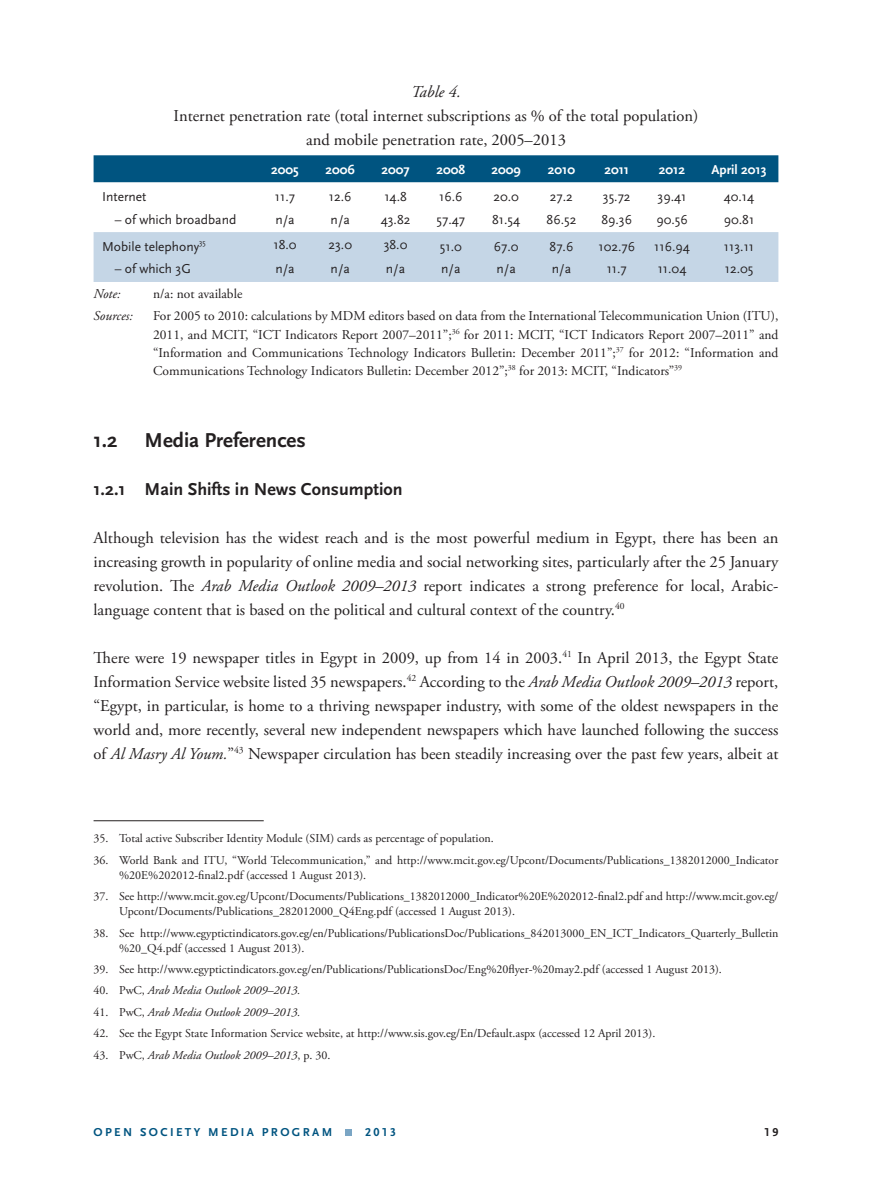
<style>
.page{position:relative;width:872px;height:1191px;background:#fff}
.page>*{position:absolute;margin:0;border:0;box-sizing:border-box;transform-origin:0 0}
.t1{font:700 21px "Scala Sans";color:#231f20}
.t2{font:700 18px "Scala Sans";color:#231f20}
.t3{font:16.5px/24px "Adobe Garamond Pro";color:#231f20;text-align:justify}
.t4{font:italic 16.5px "Adobe Garamond Pro";color:#231f20}
.t5{font:13.5px/18px "Adobe Garamond Pro";color:#231f20;text-align:justify}
.t6{font:13.5px "Scala Sans";color:#231f20}
.t7{font:700 13.5px "Scala Sans";color:#fff}
.t8{font:italic 13.5px "Adobe Garamond Pro";color:#231f20}
.t9{font:12px/15px "Adobe Garamond Pro";color:#231f20}
.t10{font:italic 12px "Adobe Garamond Pro";color:#231f20}
.t11{font:700 12px "Scala Sans LF";letter-spacing:.2em;color:#005480}
.t12{font:700 12px "Scala Sans LF";color:#231f20}
.s1{font-style:italic}
.s2{font-style:normal}
</style>
<div class="page">
<div style="left:345px;top:1129px;width:7px;height:7px;background:#7aa5c4"></div>
<div style="left:94px;top:155px;width:684px;height:27px;background:#005480"></div>
<div style="left:94px;top:232px;width:684px;height:50px;background:#c5d6e6"></div>
<hr style="left:94px;top:820px;width:170px;height:1px;background:#231f20">
<p class="t4" style="left:411px;top:85px;width:51px">Table 4.</p>
<p class="t3" style="left:174px;top:105px;width:526px;text-align:center">Internet penetration rate (total internet subscriptions as % of the total population) and mobile penetration rate, 2005–2013</p>
<p class="t7" style="left:271px;top:164px;width:29px">2005</p>
<p class="t7" style="left:325px;top:164px;width:31px">2006</p>
<p class="t7" style="left:381px;top:164px;width:30px">2007</p>
<p class="t7" style="left:436px;top:164px;width:30px">2008</p>
<p class="t7" style="left:491px;top:164px;width:31px">2009</p>
<p class="t7" style="left:548px;top:164px;width:29px">2010</p>
<p class="t7" style="left:604px;top:164px;width:26px">2011</p>
<p class="t7" style="left:659px;top:164px;width:28px">2012</p>
<p class="t7" style="left:711px;top:164px;width:57px">April 2013</p>
<p class="t6" style="left:102px;top:191px;width:46px">Internet</p>
<p class="t6" style="left:275px;top:191px;width:22px">11.7</p>
<p class="t6" style="left:329px;top:191px;width:24px">12.6</p>
<p class="t6" style="left:384px;top:191px;width:24px">14.8</p>
<p class="t6" style="left:439px;top:191px;width:25px">16.6</p>
<p class="t6" style="left:493px;top:191px;width:27px">20.0</p>
<p class="t6" style="left:550px;top:191px;width:25px">27.2</p>
<p class="t6" style="left:603px;top:191px;width:29px">35.72</p>
<p class="t6" style="left:657px;top:191px;width:30px">39.41</p>
<p class="t6" style="left:724px;top:191px;width:32px">40.14</p>
<p class="t6" style="left:115px;top:214px;width:123px">– of which broadband</p>
<p class="t6" style="left:275px;top:214px;width:21px">n/a</p>
<p class="t6" style="left:331px;top:214px;width:21px">n/a</p>
<p class="t6" style="left:381px;top:214px;width:31px">43.82</p>
<p class="t6" style="left:436px;top:214px;width:30px">57.47</p>
<p class="t6" style="left:492px;top:214px;width:30px">81.54</p>
<p class="t6" style="left:546px;top:214px;width:31px">86.52</p>
<p class="t6" style="left:601px;top:214px;width:32px">89.36</p>
<p class="t6" style="left:656px;top:214px;width:33px">90.56</p>
<p class="t6" style="left:724px;top:214px;width:32px">90.81</p>
<p class="t6" style="left:102px;top:241px;width:105px">Mobile telephony<sup>35</sup></p>
<p class="t6" style="left:273px;top:239px;width:25px">18.0</p>
<p class="t6" style="left:328px;top:239px;width:25px">23.0</p>
<p class="t6" style="left:384px;top:239px;width:25px">38.0</p>
<p class="t6" style="left:440px;top:241px;width:23px">51.0</p>
<p class="t6" style="left:494px;top:241px;width:26px">67.0</p>
<p class="t6" style="left:549px;top:241px;width:25px">87.6</p>
<p class="t6" style="left:598px;top:241px;width:38px">102.76</p>
<p class="t6" style="left:654px;top:241px;width:37px">116.94</p>
<p class="t6" style="left:724px;top:241px;width:32px">113.11</p>
<p class="t6" style="left:115px;top:264px;width:78px">– of which 3G</p>
<p class="t6" style="left:275px;top:264px;width:21px">n/a</p>
<p class="t6" style="left:331px;top:264px;width:21px">n/a</p>
<p class="t6" style="left:386px;top:264px;width:21px">n/a</p>
<p class="t6" style="left:441px;top:264px;width:21px">n/a</p>
<p class="t6" style="left:496px;top:264px;width:21px">n/a</p>
<p class="t6" style="left:552px;top:264px;width:21px">n/a</p>
<p class="t6" style="left:606px;top:264px;width:22px">11.7</p>
<p class="t6" style="left:657px;top:264px;width:30px">11.04</p>
<p class="t6" style="left:724px;top:264px;width:30px">12.05</p>
<p class="t8" style="left:94px;top:289px;width:28px">Note:</p>
<p class="t5" style="left:153px;top:286px;width:91px">n/a: not available</p>
<p class="t8" style="left:94px;top:311px;width:41px">Sources:</p>
<p class="t5" style="left:153px;top:308px;width:627px">For 2005 to 2010: calculations by MDM editors based on data from the International Telecommunication Union (ITU), 2011, and MCIT, “ICT Indicators Report 2007–2011”;<sup>36</sup> for 2011: MCIT, “ICT Indicators Report 2007–2011” and “Information and Communications Technology Indicators Bulletin: December 2011”;<sup>37</sup> for 2012: “Information and Communications Technology Indicators Bulletin: December 2012”;<sup>38</sup> for 2013: MCIT, “Indicators”<sup>39</sup></p>
<p class="t1" style="left:94px;top:431px;width:25px">1 .2</p>
<p class="t1" style="left:145px;top:431px;width:163px">Media Preferences</p>
<p class="t2" style="left:94px;top:481px;width:310px">1.2.1 Main Shifts in News Consumption</p>
<p class="t3" style="left:94px;top:527px;width:686px">Although television has the widest reach and is the most powerful medium in Egypt, there has been an increasing growth in popularity of online media and social networking sites, particularly after the 25 January revolution. The <span class="s1">Arab Media Outlook 2009–2013</span> report indicates a strong preference for local, Arabic&shy;language content that is based on the political and cultural context of the country.<sup>40</sup></p>
<p class="t3" style="left:94px;top:647px;width:686px">There were 19 newspaper titles in Egypt in 2009, up from 14 in 2003.<sup>41</sup> In April 2013, the Egypt State Information Service website listed 35 newspapers.<sup>42</sup> According to the <span class="s1">Arab Media Outlook 2009–2013</span> report, “Egypt, in particular, is home to a thriving newspaper industry, with some of the oldest newspapers in the world and, more recently, several new independent newspapers which have launched following the success of <span class="s1">Al Masry Al Youm.</span>”<sup>43</sup> Newspaper circulation has been steadily increasing over the past few years, albeit at</p>
<p class="t9" style="left:94px;top:832px;width:402px">35. Total active Subscriber Identity Module (SIM) cards as percentage of population.</p>
<p class="t9" style="left:119px;top:853px;width:661px;text-indent:-26px">36. World Bank and ITU, “World Telecommunication,” and http://www.mcit.gov.eg/Upcont/Documents/Publications_1382012000_Indicator %20E%202012-final2.pdf (accessed 1 August 2013).</p>
<p class="t9" style="left:119px;top:890px;width:661px;text-indent:-26px">37. See http://www.mcit.gov.eg/Upcont/Documents/Publications_1382012000_Indicator%20E%202012-final2.pdf and http://www.mcit.gov.eg/<br>Upcont/Documents/Publications_282012000_Q4Eng.pdf (accessed 1 August 2013).</p>
<p class="t9" style="left:119px;top:926px;width:661px;text-indent:-26px">38. See http://www.egyptictindicators.gov.eg/en/Publications/PublicationsDoc/Publications_842013000_EN_ICT_Indicators_Quarterly_Bulletin %20_Q4.pdf (accessed 1 August 2013).</p>
<p class="t9" style="left:94px;top:962px;width:630px">39. See http://www.egyptictindicators.gov.eg/en/Publications/PublicationsDoc/Eng%20flyer-%20may2.pdf (accessed 1 August 2013).</p>
<p class="t10" style="left:94px;top:985px;width:208px"><span class="s2">40. PwC,</span> Arab Media Outlook 2009–2013.</p>
<p class="t10" style="left:94px;top:1007px;width:208px"><span class="s2">41. PwC,</span> Arab Media Outlook 2009–2013.</p>
<p class="t9" style="left:94px;top:1026px;width:563px">42. See the Egypt State Information Service website, at http://www.sis.gov.eg/En/Default.aspx (accessed 12 April 2013).</p>
<p class="t10" style="left:94px;top:1050px;width:238px"><span class="s2">43. PwC,</span> Arab Media Outlook 2009–2013<span class="s2">, p. 30.</span></p>
<p class="t11" style="left:94px;top:1127px;width:240px">OPEN SOCIETY MEDIA PROGRAM</p>
<p class="t11" style="left:365px;top:1127px;width:33px">2013</p>
<p class="t12" style="left:764px;top:1127px;width:16px">19</p>
</div>
